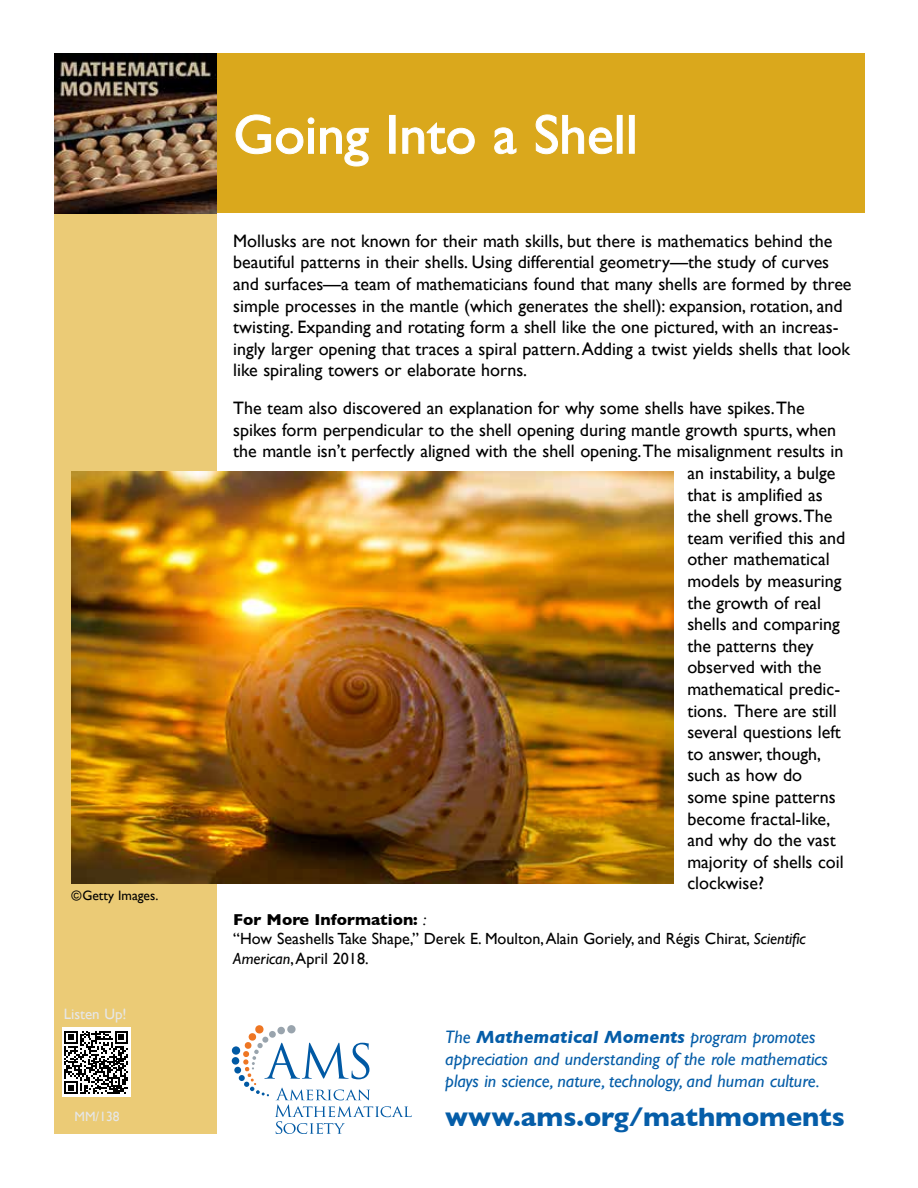
<style>
.page{position:relative;width:918px;height:1188px;background:#fff}
.page>*{position:absolute;margin:0;border:0;box-sizing:border-box;transform-origin:0 0}
.t1{font:55.5px "Gill Sans";color:#fff}
.t2{font:700 27px "Gill Sans";color:#055da8}
.t3{font:18px/21.6px "Gill Sans";color:#000}
.t4{font:italic 18px/21.6px "Gill Sans";color:#055da8}
.t5{font:16.2px/19.4px "Gill Sans";color:#000}
.t6{font:15px "Gill Sans";color:#e6e7e8}
.t7{font:13.65px "Gill Sans";color:#000}
.t8{font:13.5px "Gill Sans";color:#e6e7e8}
.s1{font-weight:700}
.s2{font-style:italic}
</style>
<div class="page">
<div style="left:216px;top:54px;width:648px;height:159px;background:#daa81c"></div>
<div style="left:54px;top:54px;width:162px;height:1080px;background:#ebcb76"></div>
<svg style="left:235px;top:114px;width:134px;height:53px"></svg>
<div style="left:389px;top:115px;width:7px;height:39px;border:1px solid #fff"></div>
<svg style="left:402px;top:122px;width:73px;height:32px"></svg>
<svg style="left:494px;top:127px;width:23px;height:27px"></svg>
<svg style="left:535px;top:114px;width:78px;height:40px"></svg>
<div style="left:629px;top:115px;width:6px;height:39px;border:1px solid #fff"></div>
<img style="left:54px;top:54px;width:162px;height:160px">
<div style="left:62px;top:1028px;width:69px;height:69px;background:#fff"></div>
<svg style="left:64px;top:1031px;width:64px;height:63px"></svg>
<div style="left:232px;top:1046px;width:8px;height:9px;background:#0059a4;border-radius:50%"></div>
<div style="left:232px;top:1057px;width:7px;height:8px;background:#0059a4;border-radius:50%"></div>
<div style="left:234px;top:1067px;width:7px;height:7px;background:#0059a4;border-radius:50%"></div>
<svg style="left:239px;top:1025px;width:173px;height:109px"></svg>
<img style="left:71px;top:471px;width:603px;height:412px">
<p class="t7" style="left:71px;top:887px;width:88px">©Getty Images.</p>
<p class="t6" style="left:64px;top:1005px;width:64px">Listen Up!</p>
<p class="t8" style="left:74px;top:1109px;width:47px">MM/138</p>
<h1 class="t1" style="left:233px;top:102px;width:406px">Going Into a Shell</h1>
<p class="t3" style="left:233px;top:230px;width:620px">Mollusks are not known for their math skills, but there is mathematics behind the beautiful patterns in their shells. Using differential geometry—the study of curves and surfaces—a team of mathematicians found that many shells are formed by three simple processes in the mantle (which generates the shell): expansion, rotation, and twisting. Expanding and rotating form a shell like the one pictured, with an increas&shy;ingly larger opening that traces a spiral pattern. Adding a twist yields shells that look like spiraling towers or elaborate horns.</p>
<p class="t3" style="left:233px;top:397px;width:573px">The team also discovered an explanation for why some shells have spikes. The</p>
<p class="t3" style="left:233px;top:419px;width:604px">spikes form perpendicular to the shell opening during mantle growth spurts, when</p>
<p class="t3" style="left:233px;top:440px;width:612px">the mantle isn’t perfectly aligned with the shell opening. The misalignment results in</p>
<p class="t3" style="left:687px;top:462px;width:150px">an instability, a bulge</p>
<p class="t3" style="left:687px;top:484px;width:137px">that is amplified as</p>
<p class="t3" style="left:687px;top:505px;width:146px">the shell grows. The</p>
<p class="t3" style="left:687px;top:527px;width:159px">team verified this and</p>
<p class="t3" style="left:687px;top:548px;width:144px">other mathematical</p>
<p class="t3" style="left:687px;top:570px;width:156px">models by measuring</p>
<p class="t3" style="left:687px;top:592px;width:135px">the growth of real</p>
<p class="t3" style="left:687px;top:613px;width:154px">shells and comparing</p>
<p class="t3" style="left:687px;top:635px;width:128px">the patterns they</p>
<p class="t3" style="left:687px;top:656px;width:135px">observed with the</p>
<p class="t3" style="left:687px;top:678px;width:154px">mathematical predic-</p>
<p class="t3" style="left:687px;top:700px;width:151px">tions. There are still</p>
<p class="t3" style="left:687px;top:721px;width:155px">several questions left</p>
<p class="t3" style="left:687px;top:743px;width:135px">to answer, though,</p>
<p class="t3" style="left:687px;top:764px;width:116px">such as how do</p>
<p class="t3" style="left:687px;top:786px;width:150px">some spine patterns</p>
<p class="t3" style="left:687px;top:808px;width:144px">become fractal-like,</p>
<p class="t3" style="left:687px;top:829px;width:150px">and why do the vast</p>
<p class="t3" style="left:687px;top:851px;width:158px">majority of shells coil</p>
<p class="t3" style="left:687px;top:872px;width:78px">clockwise?</p>
<p class="t5" style="left:233px;top:910px;width:574px"><span class="s1">For More Information:</span> <span class="s2">:<br></span>“How Seashells Take Shape,” Derek E. Moulton, Alain Goriely, and Régis Chirat, <span class="s2">Scientific<br>American</span>, April 2018.</p>
<p class="t4" style="left:445px;top:1027px;width:384px">The <span class="s1">Mathematical Moments</span> program promotes appreciation and understanding of the role mathematics plays in science, nature, technology, and human culture.</p>
<h2 class="t2" style="left:445px;top:1095px;width:401px">www.ams.org/mathmoments</h2>
</div>
